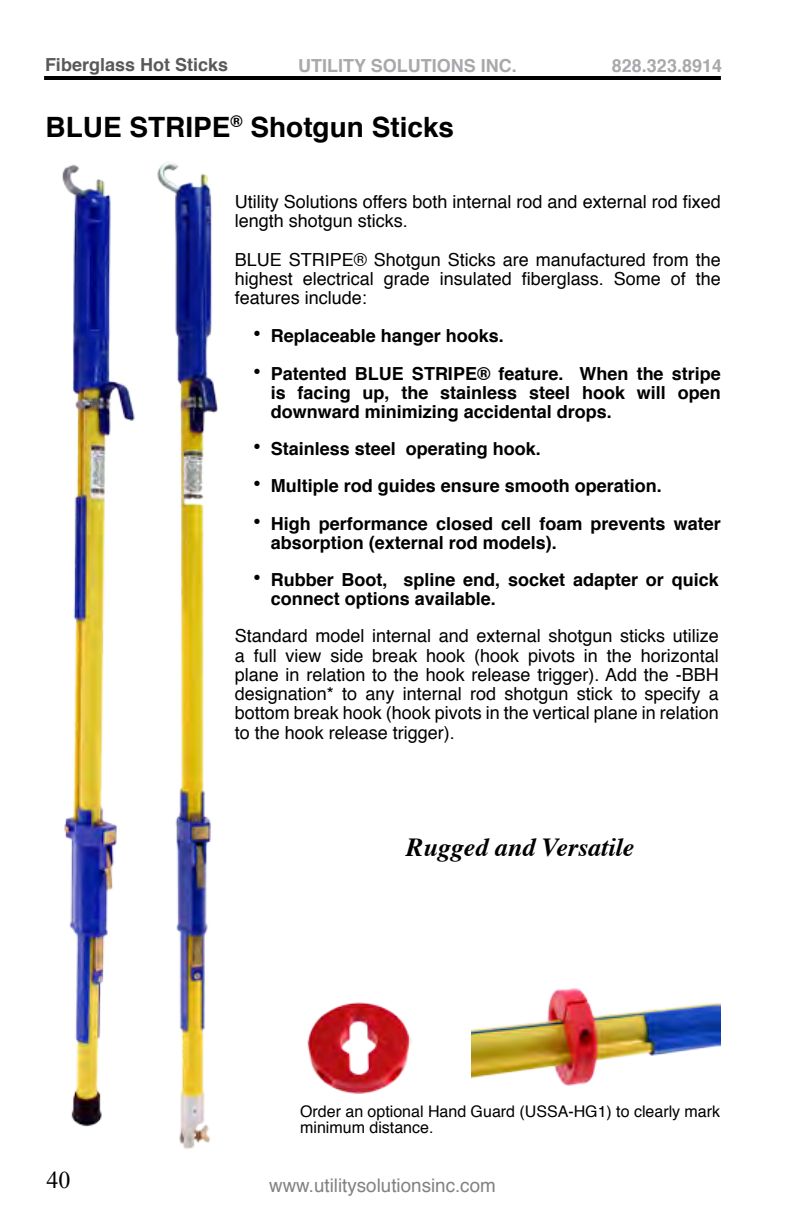
<style>
.page{position:relative;width:792px;height:1224px;background:#fff}
.page>*{position:absolute;margin:0;border:0;box-sizing:border-box;transform-origin:0 0}
.t1{font:700 28px "Helvetica";color:#000}
.t2{font:italic 700 26px "Times";color:#000}
.t3{font:24px "Times New Roman";color:#000}
.t4{font:18.8px "Helvetica";color:#808285}
.t5{font:18px/19.2px "Helvetica";color:#000;text-align:justify}
.t6{font:700 18px/19.2px "Helvetica";color:#000}
.t7{font:700 18px "Helvetica";color:#a7a9ac}
.t8{font:700 18px "Helvetica";color:#58595b}
.t9{font:16px/16px "Helvetica";color:#000}
.s1{font-size:24px}
</style>
<div class="page">
<hr style="left:44px;top:76px;width:677px;height:4px;background:#000">
<img style="left:471px;top:988px;width:249px;height:98px">
<img style="left:307px;top:1002px;width:105px;height:92px">
<img style="left:62px;top:164px;width:73px;height:963px">
<img style="left:157px;top:162px;width:61px;height:987px">
<p class="t8" style="left:45px;top:50px;width:185px">Fiberglass Hot Sticks</p>
<p class="t7" style="left:298px;top:51px;width:220px">UTILITY SOLUTIONS INC.</p>
<p class="t7" style="left:612px;top:51px;width:112px">828.323.8914</p>
<h1 class="t1" style="left:46px;top:104px;width:410px">BLUE STRIPE<sup>®</sup> Shotgun Sticks</h1>
<p class="t5" style="left:235px;top:193px;width:487px">Utility Solutions offers both internal rod and external rod fixed length shotgun sticks.</p>
<p class="t5" style="left:235px;top:250px;width:487px">BLUE STRIPE® Shotgun Sticks are manufactured from the highest electrical grade insulated fiberglass. Some of the features include:</p>
<p class="t6" style="left:253px;top:327px;width:253px"><span class="s1">•</span> Replaceable hanger hooks.</p>
<p class="t6" style="left:271px;top:364px;width:452px;text-align:justify;text-indent:-18px"><span class="s1">•</span> Patented BLUE STRIPE® feature. When the stripe is facing up, the stainless steel hook will open downward minimizing accidental drops.</p>
<p class="t6" style="left:253px;top:440px;width:290px"><span class="s1">•</span> Stainless steel operating hook.</p>
<p class="t6" style="left:253px;top:477px;width:411px"><span class="s1">•</span> Multiple rod guides ensure smooth operation.</p>
<p class="t6" style="left:271px;top:514px;width:452px;text-indent:-18px"><span class="s1">•</span> High performance closed cell foam prevents water absorption (external rod models).</p>
<p class="t6" style="left:271px;top:570px;width:450px;text-indent:-18px"><span class="s1">•</span> Rubber Boot, spline end, socket adapter or quick connect options available.</p>
<p class="t5" style="left:235px;top:627px;width:486px">Standard model internal and external shotgun sticks utilize a full view side break hook (hook pivots in the horizontal plane in relation to the hook release trigger). Add the -BBH designation* to any internal rod shotgun stick to specify a bottom break hook (hook pivots in the vertical plane in relation to the hook release trigger).</p>
<h2 class="t2" style="left:406px;top:823px;width:230px">Rugged and Versatile</h2>
<h3 class="t3" style="left:47px;top:1164px;width:25px">40</h3>
<p class="t9" style="left:300px;top:1104px;width:421px">Order an optional Hand Guard (USSA-HG1) to clearly mark minimum distance.</p>
<p class="t4" style="left:269px;top:1170px;width:228px">www.utilitysolutionsinc.com</p>
</div>
